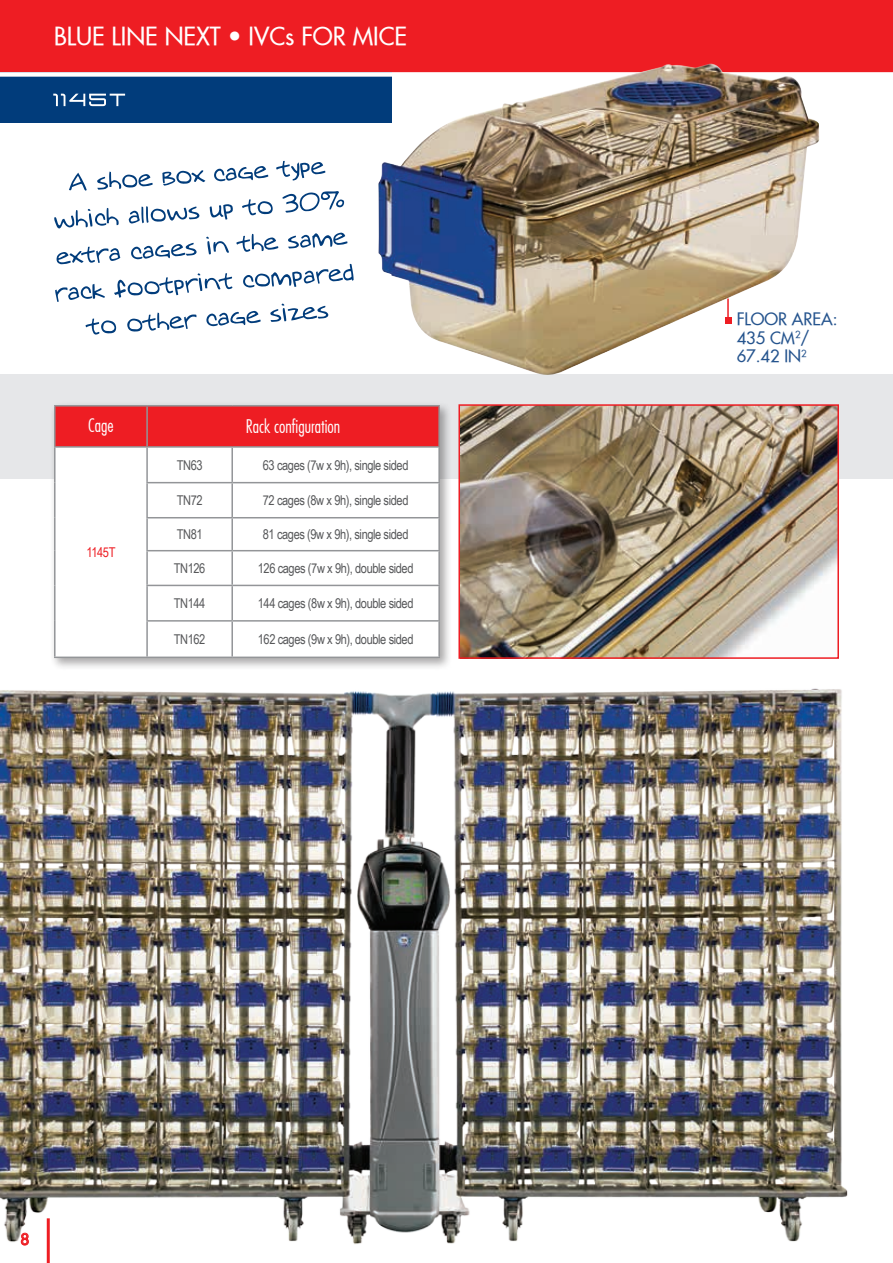
<style>
.page{position:relative;width:893px;height:1263px;background:#fff}
.page>*{position:absolute;margin:0;border:0;box-sizing:border-box;transform-origin:0 0}
.t1{font:24px "Futura Extended";color:#fff}
.t2{font:300 18px "Futura";color:#fff}
.t3{font:16.5px/18.5px "Futura Extended";color:#25548e}
.t4{font:15px "Futura Extended";color:#ee1d23}
.t5{font:13.5px "Arial Narrow";letter-spacing:-.03em;color:#57585a}
.t6{font:13.5px "Arial Narrow";letter-spacing:-.03em;color:#ee1d23}
</style>
<div class="page">
<div style="left:0;top:0;width:893px;height:74px;background:#ee1d23"></div>
<div style="left:0;top:73px;width:391px;height:50px;background:#013c7b"></div>
<svg style="left:53px;top:94px;width:72px;height:12px"></svg>
<div style="left:0;top:72px;width:893px;height:5px;background:#fff"></div>
<svg style="left:54px;top:161px;width:300px;height:174px"></svg>
<div style="left:0;top:374px;width:893px;height:104px;background:#e6e7e9"></div>
<img style="left:378px;top:63px;width:441px;height:312px">
<div style="left:50px;top:401px;width:402px;height:269px;background:#231f20;opacity:.39"></div>
<div style="left:56px;top:407px;width:382px;height:39px;background:#ee1d23"></div>
<svg style="left:56px;top:448px;width:382px;height:164px"></svg>
<hr style="left:54px;top:407px;width:2px;height:39px;background:#939598">
<hr style="left:54px;top:448px;width:2px;height:35px;background:#939598">
<hr style="left:54px;top:483px;width:2px;height:35px;background:#939598">
<hr style="left:54px;top:518px;width:2px;height:33px;background:#939598">
<hr style="left:54px;top:551px;width:2px;height:34px;background:#939598">
<hr style="left:54px;top:585px;width:2px;height:36px;background:#939598">
<hr style="left:54px;top:405px;width:93px;height:2px;background:#939598">
<hr style="left:147px;top:405px;width:85px;height:2px;background:#939598">
<hr style="left:146px;top:407px;width:2px;height:39px;background:#939598">
<hr style="left:232px;top:405px;width:208px;height:2px;background:#939598">
<hr style="left:438px;top:407px;width:2px;height:39px;background:#939598">
<hr style="left:54px;top:446px;width:93px;height:2px;background:#939598">
<hr style="left:147px;top:446px;width:85px;height:2px;background:#939598">
<hr style="left:146px;top:448px;width:2px;height:34px;background:#939598">
<hr style="left:232px;top:446px;width:208px;height:2px;background:#939598">
<hr style="left:231px;top:448px;width:2px;height:34px;background:#939598">
<hr style="left:438px;top:448px;width:2px;height:34px;background:#939598">
<hr style="left:146px;top:482px;width:86px;height:1px;background:#939598">
<hr style="left:146px;top:483px;width:2px;height:34px;background:#939598">
<hr style="left:232px;top:482px;width:208px;height:1px;background:#939598">
<hr style="left:231px;top:483px;width:2px;height:34px;background:#939598">
<hr style="left:438px;top:483px;width:2px;height:34px;background:#939598">
<hr style="left:146px;top:517px;width:86px;height:1px;background:#939598">
<hr style="left:146px;top:518px;width:2px;height:32px;background:#939598">
<hr style="left:232px;top:517px;width:208px;height:1px;background:#939598">
<hr style="left:231px;top:518px;width:2px;height:32px;background:#939598">
<hr style="left:438px;top:518px;width:2px;height:32px;background:#939598">
<hr style="left:146px;top:550px;width:86px;height:1px;background:#939598">
<hr style="left:146px;top:551px;width:2px;height:34px;background:#939598">
<hr style="left:232px;top:550px;width:208px;height:1px;background:#939598">
<hr style="left:231px;top:551px;width:2px;height:34px;background:#939598">
<hr style="left:438px;top:551px;width:2px;height:34px;background:#939598">
<hr style="left:146px;top:585px;width:86px;height:1px;background:#939598">
<hr style="left:146px;top:586px;width:2px;height:34px;background:#939598">
<hr style="left:232px;top:585px;width:208px;height:1px;background:#939598">
<hr style="left:231px;top:586px;width:2px;height:34px;background:#939598">
<hr style="left:438px;top:586px;width:2px;height:34px;background:#939598">
<img style="left:0;top:612px;width:848px;height:651px">
<img style="left:461px;top:407px;width:375px;height:249px">
<div style="left:458px;top:404px;width:381px;height:255px;border:2px solid #ee1d23"></div>
<hr style="left:892px;top:1166px;width:1px;height:42px;background:#ee1d23">
<hr style="left:727px;top:298px;width:2px;height:22px;background:#ee1d23">
<svg style="left:725px;top:317px;width:6px;height:6px"></svg>
<svg style="left:21px;top:1232px;width:8px;height:14px"></svg>
<hr style="left:47px;top:1218px;width:3px;height:45px;background:#ee1d23">
<h1 class="t1" style="left:54px;top:21px;width:355px">BLUE LINE NEXT · IVCs FOR MICE</h1>
<h2 class="t2" style="left:88px;top:414px;width:27px">Cage</h2>
<h2 class="t2" style="left:246px;top:415px;width:96px">Rack configuration</h2>
<p class="t6" style="left:87px;top:542px;width:30px">1145T</p>
<p class="t5" style="left:177px;top:455px;width:27px">TN63</p>
<p class="t5" style="left:263px;top:455px;width:147px">63 cages (7w x 9h), single sided</p>
<p class="t5" style="left:177px;top:490px;width:27px">TN72</p>
<p class="t5" style="left:263px;top:490px;width:147px">72 cages (8w x 9h), single sided</p>
<p class="t5" style="left:177px;top:524px;width:27px">TN81</p>
<p class="t5" style="left:263px;top:524px;width:147px">81 cages (9w x 9h), single sided</p>
<p class="t5" style="left:174px;top:558px;width:33px">TN126</p>
<p class="t5" style="left:258px;top:558px;width:157px">126 cages (7w x 9h), double sided</p>
<p class="t5" style="left:174px;top:593px;width:33px">TN144</p>
<p class="t5" style="left:258px;top:593px;width:157px">144 cages (8w x 9h), double sided</p>
<p class="t5" style="left:174px;top:629px;width:33px">TN162</p>
<p class="t5" style="left:258px;top:629px;width:157px">162 cages (9w x 9h), double sided</p>
<p class="t4" style="left:21px;top:1229px;width:10px">8</p>
<p class="t3" style="left:737px;top:310px;width:102px">FLOOR AREA:<br>435 CM<sup>2</sup>/<br>67.42 IN<sup>2</sup></p>
</div>
